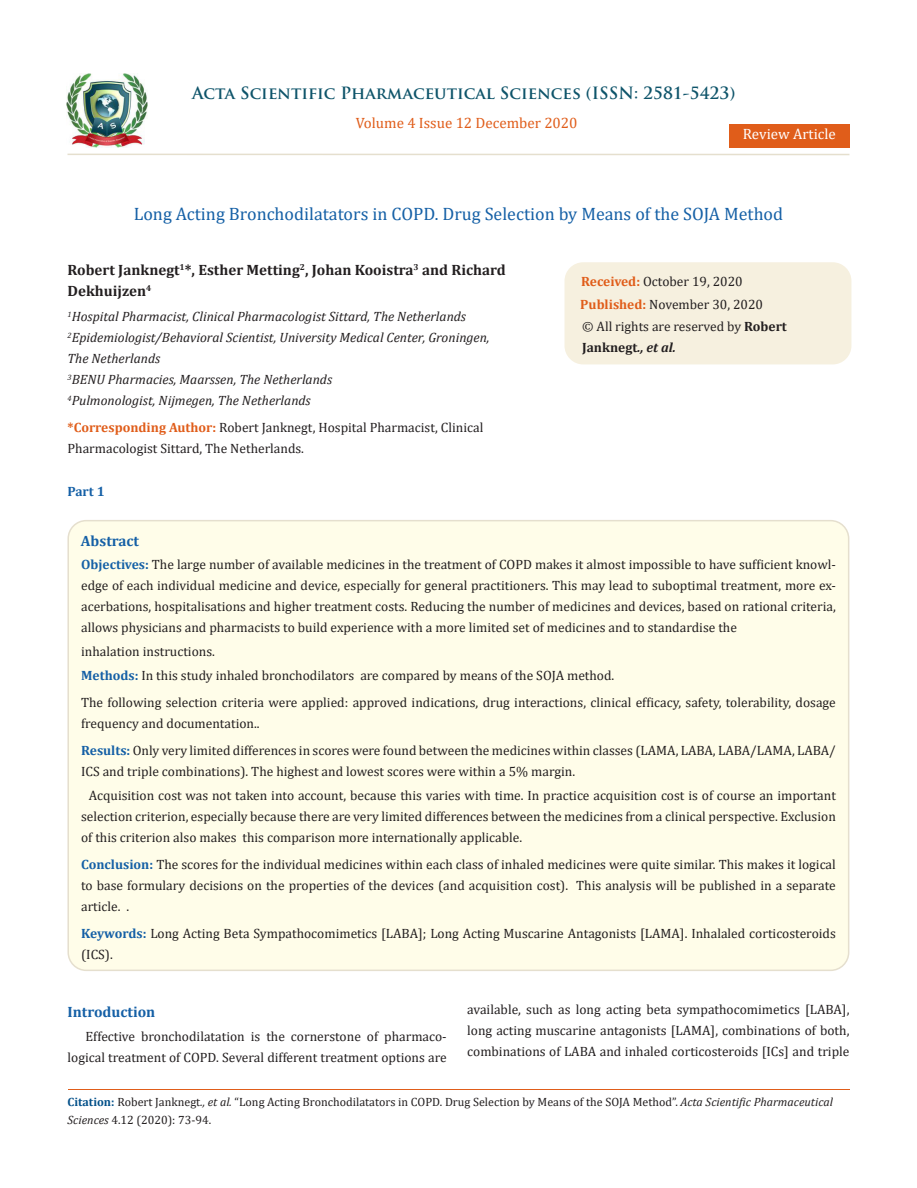
<style>
.page{position:relative;width:917px;height:1188px;background:#fff}
.page>*{position:absolute;margin:0;border:0;box-sizing:border-box;transform-origin:0 0}
.t1{font:18px "Cambria";color:#1560a6}
.t2{font:700 16.5px "Trajan Pro";color:#0e546a}
.t3{font:700 15px/21px "Cambria";color:#231f20}
.t4{font:15px "Cambria";color:#e05d1a}
.t5{font:700 15px "Cambria";color:#1560a6}
.t6{font:15px "Cambria";color:#fff}
.t7{font:13.5px/21px "Cambria";color:#231f20}
.t8{font:italic 13.5px/21px "Cambria";color:#231f20}
.t9{font:700 13.5px "Cambria";color:#1560a6}
.t10{font:12px/18px "Cambria";color:#231f20}
.s1{font-weight:700;color:#e05d1a}
.s2{font-weight:700}
.s3{font-weight:700;font-style:italic}
.s4{font-weight:700;color:#1560a6}
.s5{font-weight:700;color:#035089}
.s6{font-style:italic}
</style>
<div class="page">
<img style="left:67px;top:74px;width:80px;height:73px">
<div style="left:729px;top:125px;width:120px;height:23px;background:#e05d1a"></div>
<div style="left:565px;top:263px;width:285px;height:101px;background:#f6f0df;border-radius:18px"></div>
<div style="left:564px;top:262px;width:287px;height:102px;border:2px solid #f6f0df;border-radius:18px"></div>
<div style="left:68px;top:521px;width:780px;height:449px;background:#fffde9;border-radius:18px"></div>
<div style="left:67px;top:520px;width:782px;height:451px;border:2px solid #e5dfce;border-radius:18px"></div>
<hr style="left:68px;top:1090px;width:781px;height:1px;background:#e05d1a">
<hr style="left:67px;top:154px;width:782px;height:1px;background:#e5dfce">
<p class="t2" style="left:192px;top:83px;width:545px">Acta Scientific Pharmaceutical Sciences (ISSN: 2581-5423)</p>
<p class="t4" style="left:356px;top:114px;width:223px">Volume 4 Issue 12 December 2020</p>
<p class="t6" style="left:742px;top:125px;width:94px">Review Article</p>
<p class="t1" style="left:134px;top:203px;width:651px">Long Acting Bronchodilatators in COPD. Drug Selection by Means of the SOJA Method</p>
<p class="t3" style="left:67px;top:258px;width:440px">Robert Janknegt<sup>1</sup>*, Esther Metting<sup>2</sup>, Johan Kooistra<sup>3</sup> and Richard<br>Dekhuijzen<sup>4</sup></p>
<p class="t8" style="left:67px;top:306px;width:400px"><sup>1</sup>Hospital Pharmacist, Clinical Pharmacologist Sittard, The Netherlands</p>
<p class="t8" style="left:67px;top:327px;width:423px"><sup>2</sup>Epidemiologist/Behavioral Scientist, University Medical Center, Groningen,<br>The Netherlands</p>
<p class="t8" style="left:67px;top:369px;width:266px"><sup>3</sup>BENU Pharmacies, Maarssen, The Netherlands</p>
<p class="t8" style="left:67px;top:390px;width:245px"><sup>4</sup>Pulmonologist, Nijmegen, The Netherlands</p>
<p class="t7" style="left:68px;top:417px;width:417px"><span class="s1">*Corresponding Author:</span> Robert Janknegt, Hospital Pharmacist, Clinical<br>Pharmacologist Sittard, The Netherlands.</p>
<p class="t7" style="left:581px;top:271px;width:163px"><span class="s1">Received:</span> October 19, 2020</p>
<p class="t7" style="left:580px;top:294px;width:184px"><span class="s1">Published:</span> November 30, 2020</p>
<p class="t7" style="left:582px;top:316px;width:206px">© All rights are reserved by <span class="s2">Robert<br>Janknegt</span><span class="s3">., et al.</span></p>
<p class="t9" style="left:67px;top:482px;width:39px">Part 1</p>
<p class="t5" style="left:81px;top:530px;width:60px">Abstract</p>
<p class="t7" style="left:81px;top:554px;width:756px;text-align:justify"><span class="s4">Objectives:</span> The large number of available medicines in the treatment of COPD makes it almost impossible to have sufficient knowl&shy;edge of each individual medicine and device, especially for general practitioners. This may lead to suboptimal treatment, more ex&shy;acerbations, hospitalisations and higher treatment costs. Reducing the number of medicines and devices, based on rational criteria, allows physicians and pharmacists to build experience with a more limited set of medicines and to standardise the</p>
<p class="t7" style="left:81px;top:641px;width:135px">inhalation instructions.</p>
<p class="t7" style="left:81px;top:665px;width:534px"><span class="s4">Methods:</span> In this study inhaled bronchodilators are compared by means of the SOJA method.</p>
<p class="t7" style="left:81px;top:692px;width:756px">The following selection criteria were applied: approved indications, drug interactions, clinical efficacy, safety, tolerability, dosage frequency and documentation..</p>
<p class="t7" style="left:81px;top:740px;width:756px"><span class="s4">Results:</span> Only very limited differences in scores were found between the medicines within classes (LAMA, LABA, LABA/LAMA, LABA/<br>ICS and triple combinations). The highest and lowest scores were within a 5% margin.</p>
<p class="t7" style="left:81px;top:785px;width:756px;text-align:justify;text-indent:8px">Acquisition cost was not taken into account, because this varies with time. In practice acquisition cost is of course an important selection criterion, especially because there are very limited differences between the medicines from a clinical perspective. Exclusion of this criterion also makes this comparison more internationally applicable.</p>
<p class="t7" style="left:81px;top:854px;width:756px;text-align:justify"><span class="s4">Conclusion:</span> The scores for the individual medicines within each class of inhaled medicines were quite similar. This makes it logical to base formulary decisions on the properties of the devices (and acquisition cost). This analysis will be published in a separate article. .</p>
<p class="t7" style="left:81px;top:923px;width:756px"><span class="s4">Keywords:</span> Long Acting Beta Sympathocomimetics [LABA]; Long Acting Muscarine Antagonists [LAMA]. Inhalaled corticosteroids (ICS).</p>
<p class="t7" style="left:467px;top:999px;width:384px;text-align:justify">available, such as long acting beta sympathocomimetics [LABA], long acting muscarine antagonists [LAMA], combinations of both, combinations of LABA and inhaled corticosteroids [ICs] and triple</p>
<p class="t10" style="left:68px;top:1093px;width:767px"><span class="s5">Citation:</span> Robert Janknegt<span class="s6">., et al.</span> “Long Acting Bronchodilatators in COPD. Drug Selection by Means of the SOJA Method”. <span class="s6">Acta Scientific Pharmaceutical<br>Sciences</span> 4.12 (2020): 73-94.</p>
<p class="t5" style="left:68px;top:1001px;width:89px">Introduction</p>
<p class="t7" style="left:68px;top:1025px;width:381px;text-align:right">Effective bronchodilatation is the cornerstone of pharmaco&shy;logical treatment of COPD. Several different treatment options are</p>
</div>
